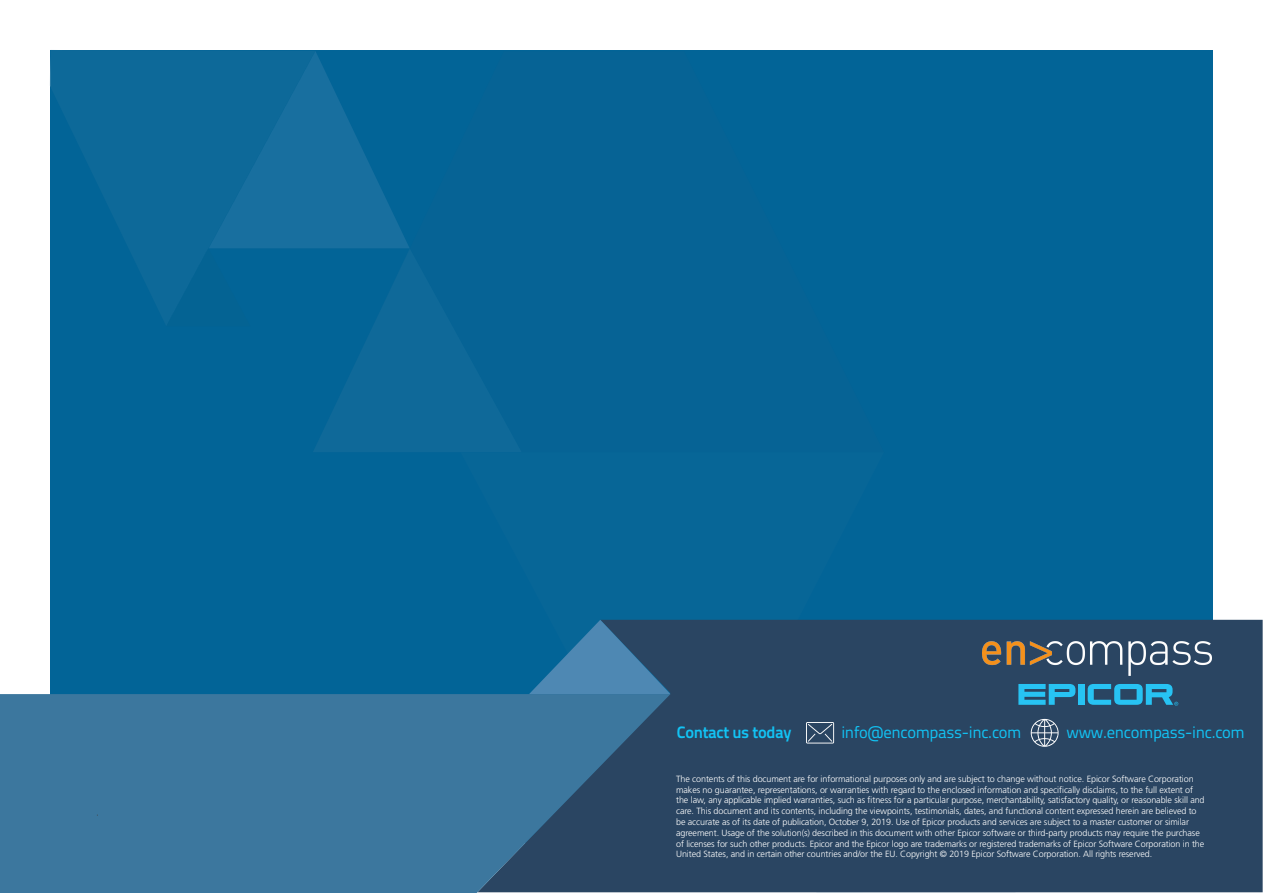
<style>
.page{position:relative;width:1263px;height:893px;background:#fff}
.page>*{position:absolute;margin:0;border:0;box-sizing:border-box;transform-origin:0 0}
.t1{font:300 18.6px "Frutiger LT Std";color:#424142;scale:.32 1}
.Block_links{font:16.5px "Titillium Text 22 L";letter-spacing:-.02em;color:#12c3f4}
.Block_links-2{font:700 16.5px "Titillium Text 22 L";letter-spacing:-.02em;color:#12c3f4}
.Disclaimer_-_Sentenc{font:300 9px/10.8px "Frutiger LT Std";letter-spacing:-.01em;color:#fff}
</style>
<div class="page">
<div style="left:50px;top:50px;width:1163px;height:792px;background:#026497"></div>
<svg style="left:50px;top:50px;width:116px;height:273px;fill:#0d6999"></svg>
<svg style="left:166px;top:51px;width:355px;height:401px"></svg>
<div style="left:670px;top:620px;width:593px;height:272px;background:#2a4562"></div>
<svg style="left:1px;top:694px;width:669px;height:198px;background:#396f95"></svg>
<svg style="left:529px;top:620px;width:141px;height:74px"></svg>
<div style="left:668px;top:722px;width:347px;height:170px;background:#2a4562"></div>
<svg style="left:1031px;top:719px;width:27px;height:28px"></svg>
<div style="left:1078px;top:684px;width:6px;height:21px;background:#27c3f3"></div>
<svg style="left:1018px;top:684px;width:57px;height:21px"></svg>
<svg style="left:1088px;top:684px;width:90px;height:22px;background:#2889b1"></svg>
<img style="left:982px;top:641px;width:230px;height:34px">
<p class="t1" style="left:97px;top:799px;width:7px">.</p>
<p class="Block_links-2" style="left:677px;top:720px;width:116px">Contact us today</p>
<p class="Block_links" style="left:841px;top:720px;width:182px">info@encompass-inc.com</p>
<p class="Block_links" style="left:1066px;top:720px;width:180px">www.encompass-inc.com</p>
<p class="Disclaimer_-_Sentenc" style="left:676px;top:773px;width:530px">The contents of this document are for informational purposes only and are subject to change without notice. Epicor Software Corporation makes no guarantee, representations, or warranties with regard to the enclosed information and specifically disclaims, to the full extent of the law, any applicable implied warranties, such as fitness for a particular purpose, merchantability, satisfactory quality, or reasonable skill and care. This document and its contents, including the viewpoints, testimonials, dates, and functional content expressed herein are believed to be accurate as of its date of publication, October 9, 2019. Use of Epicor products and services are subject to a master customer or similar agreement. Usage of the solution(s) described in this document with other Epicor software or third-party products may require the purchase of licenses for such other products. Epicor and the Epicor logo are trademarks or registered trademarks of Epicor Software Corporation in the United States, and in certain other countries and/or the EU. Copyright © 2019 Epicor Software Corporation. All rights reserved.</p>
</div>
